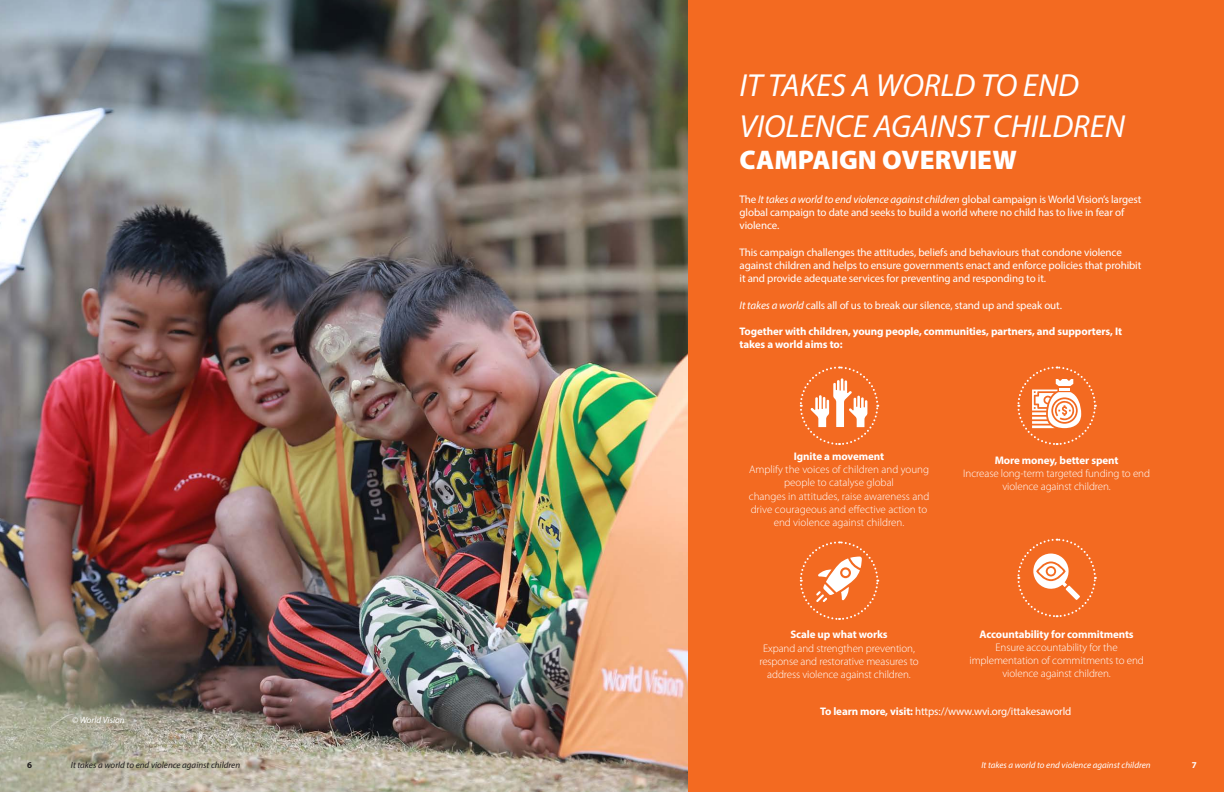
<style>
.page{position:relative;width:1224px;height:792px;background:#fff}
.page>*{position:absolute;margin:0;border:0;box-sizing:border-box;transform-origin:0 0}
.t1{font:italic 32px/40.8px "Myriad Pro";color:#fff}
.t2{font:900 27px "Myriad Pro";color:#fff}
.t3{font:11px/13.2px "Myriad Pro";letter-spacing:-.01em;color:#fff}
.t4{font:300 11px/13.2px "Myriad Pro";letter-spacing:-.01em;color:#fff;text-align:center}
.t5{font:700 11px/13.2px "Myriad Pro";letter-spacing:-.01em;color:#fff}
.t6{font:italic 9px "Myriad Pro";color:#fff}
.t7{font:italic 9px "Myriad Pro";color:#231f20}
.t8{font:700 9px "Myriad Pro";color:#fff}
.t9{font:700 9px "Myriad Pro";color:#231f20}
.s1{font-style:italic}
.s2{font-weight:700}
</style>
<div class="page">
<div style="left:612px;top:0;width:612px;height:792px;background:#f36a21"></div>
<img style="left:0;top:0;width:687px;height:792px">
<svg style="left:1017px;top:366px;width:80px;height:79px"></svg>
<svg style="left:799px;top:366px;width:80px;height:79px"></svg>
<svg style="left:799px;top:541px;width:80px;height:79px"></svg>
<svg style="left:1017px;top:538px;width:80px;height:80px"></svg>
<p class="t6" style="left:72px;top:715px;width:54px">© World Vision</p>
<p class="t9" style="left:27px;top:760px;width:6px">6</p>
<p class="t7" style="left:71px;top:760px;width:171px">It takes a world to end violence against children</p>
<p class="t1" style="left:740px;top:64px;width:387px">IT TAKES A WORLD TO END<br>VIOLENCE AGAINST CHILDREN</p>
<p class="t2" style="left:740px;top:142px;width:279px">CAMPAIGN OVERVIEW</p>
<p class="t3" style="left:740px;top:193px;width:403px">The <span class="s1">It takes a world to end violence against children</span> global campaign is World Vision’s largest global campaign to date and seeks to build a world where no child has to live in fear of violence.</p>
<p class="t3" style="left:740px;top:245px;width:403px">This campaign challenges the attitudes, beliefs and behaviours that condone violence against children and helps to ensure governments enact and enforce policies that prohibit it and provide adequate services for preventing and responding to it.</p>
<p class="t3" style="left:740px;top:298px;width:324px"><span class="s1">It takes a world</span> calls all of us to break our silence, stand up and speak out.</p>
<p class="t5" style="left:740px;top:324px;width:384px">Together with children, young people, communities, partners, and supporters, It takes a world aims to:</p>
<p class="t4" style="left:749px;top:450px;width:182px"><span class="s2">Ignite a movement<br></span>Amplify the voices of children and young people to catalyse global</p>
<p class="t4" style="left:749px;top:489px;width:182px">changes in attitudes, raise awareness and drive courageous and effective action to end violence against children.</p>
<p class="t5" style="left:995px;top:453px;width:125px">More money, better spent</p>
<p class="t4" style="left:963px;top:467px;width:188px">Increase long-term targeted funding to end violence against children.</p>
<p class="t4" style="left:759px;top:628px;width:161px"><span class="s2">Scale up what works<br></span>Expand and strengthen prevention, response and restorative measures to address violence against children.</p>
<p class="t4" style="left:970px;top:627px;width:176px"><span class="s2">Accountability for commitments<br></span>Ensure accountability for the implementation of commitments to end violence against children.</p>
<p class="t3" style="left:820px;top:704px;width:253px"><span class="s2">To learn more, visit:</span> https://www.wvi.org/ittakesaworld</p>
<p class="t6" style="left:981px;top:760px;width:171px">It takes a world to end violence against children</p>
<p class="t8" style="left:1192px;top:760px;width:6px">7</p>
</div>
